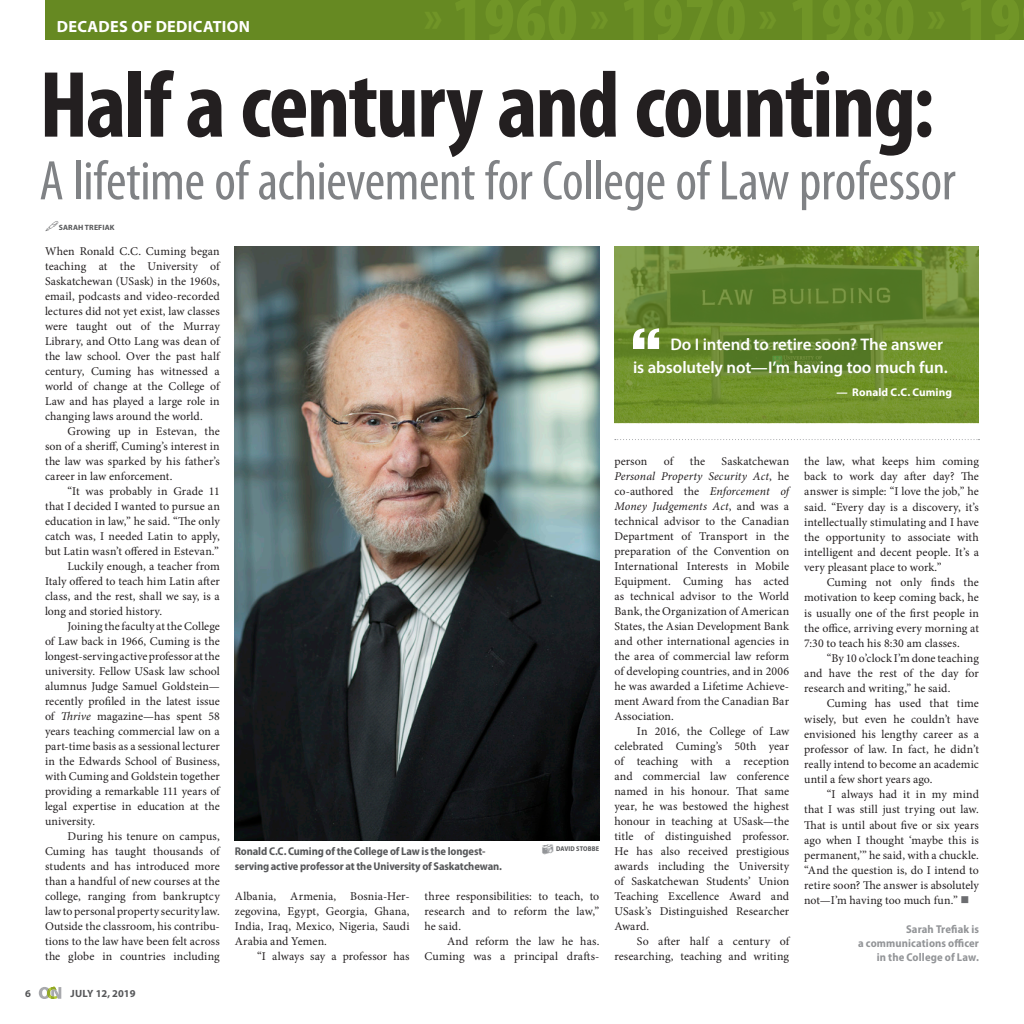
<style>
.page{position:relative;width:1024px;height:1024px;background:#fff}
.page>*{position:absolute;margin:0;border:0;box-sizing:border-box;transform-origin:0 0}
.heading_3{font:700 condensed 95px "Myriad Pro";letter-spacing:-.02em;color:#231f20}
.heading_3-2{font:condensed 56.25px "Myriad Pro";letter-spacing:-.01em;color:#808285}
.t1{font:600 16.88px/22.5px "Myriad Pro";letter-spacing:-.005em;color:#fff;text-align:right}
.t2{font:700 16.25px "Myriad Pro";letter-spacing:.02em;color:#fff}
.Copy{font:11.88px/15px "Minion Pro";letter-spacing:.005em;color:#231f20;text-align:justify}
.photo_caption{font:700 semi-condensed 11.38px/13.9px "Myriad Pro";letter-spacing:.01em;color:#939598;text-align:right}
.photo_caption-2{font:700 semi-condensed 11.25px/15px "Myriad Pro";letter-spacing:-.01em;color:#57585a}
.t3{font:700 11.25px "Myriad Pro";letter-spacing:.01em;color:#fff}
.t4{font:700 10.5px "Myriad Pro";color:#57585a}
.t5{font:700 7.62px "Myriad Pro";letter-spacing:.02em;color:#57585a}
.t6{font:700 semi-condensed 6.88px "Myriad Pro";letter-spacing:.02em;color:#57585a}
.s1{font-style:italic}
.s2{color:#6c6d70}
</style>
<div class="page">
<svg style="left:39px;top:987px;width:22px;height:12px"></svg>
<div style="left:45px;top:0;width:979px;height:41px;background:#668922"></div>
<div style="left:36px;top:40px;width:988px;height:30px;background:#fff"></div>
<img style="left:235px;top:246px;width:364px;height:594px">
<svg style="left:615px;top:439px;width:364px;height:1px"></svg>
<img style="left:614px;top:246px;width:365px;height:177px">
<svg style="left:633px;top:328px;width:26px;height:21px"></svg>
<p class="t2" style="left:69px;top:11px;width:195px">DECADES OF DEDICATION</p>
<p class="t2" style="left:57px;top:16px;width:195px">DECADES OF DEDICATION</p>
<p class="heading_3" style="left:39px;top:46px;width:896px">Half a century and counting:</p>
<p class="heading_3-2" style="left:39px;top:147px;width:918px">A lifetime of achievement for College of Law professor</p>
<p class="t5" style="left:59px;top:222px;width:57px">SARAH TREFIAK</p>
<p class="Copy" style="left:45px;top:244px;width:176px">When Ronald C.C. Cuming began teaching at the University of Saskatchewan (USask) in the 1960s, email, podcasts and video-recorded lectures did not yet exist, law classes were taught out of the Murray Library, and Otto Lang was dean of the law school. Over the past half century, Cuming has witnessed a world of change at the College of Law and has played a large role in changing laws around the world.</p>
<p class="Copy" style="left:45px;top:424px;width:176px;text-indent:23px">Growing up in Estevan, the son of a sheriff, Cuming’s interest in the law was sparked by his father’s career in law enforcement.</p>
<p class="Copy" style="left:45px;top:484px;width:176px;text-indent:23px">“It was probably in Grade 11 that I decided I wanted to pursue an education in law,” he said. “The only catch was, I needed Latin to apply, but Latin wasn’t offered in Estevan.”</p>
<p class="Copy" style="left:45px;top:559px;width:176px;text-indent:23px">Luckily enough, a teacher from Italy offered to teach him Latin after class, and the rest, shall we say, is a long and storied history.</p>
<p class="Copy" style="left:45px;top:619px;width:176px;text-indent:23px">Joining the faculty at the College of Law back in 1966, Cuming is the longest-serving active professor at the university. Fellow USask law school alumnus Judge Samuel Goldstein— recently profiled in the latest issue of <span class="s1">Thrive</span> magazine—has spent 58 years teaching commercial law on a part-time basis as a sessional lecturer in the Edwards School of Business, with Cuming and Goldstein together providing a remarkable 111 years of legal expertise in education at the university.</p>
<p class="Copy" style="left:45px;top:829px;width:176px;text-indent:23px">During his tenure on campus, Cuming has taught thousands of students and has introduced more than a handful of new courses at the college, ranging from bankruptcy law to personal property security law.<br>Outside the classroom, his contribu&shy;tions to the law have been felt across the globe in countries including</p>
<p class="t4" style="left:25px;top:986px;width:7px">6</p>
<p class="t4" style="left:71px;top:986px;width:66px">JULY 12, 2019</p>
<p class="photo_caption-2" style="left:235px;top:844px;width:269px">Ronald C.C. Cuming of the College of Law is the longest&shy;serving active professor at the University of Saskatchewan.</p>
<p class="t6" style="left:556px;top:845px;width:45px">DAVID STOBBE</p>
<p class="Copy" style="left:235px;top:889px;width:176px">Albania, Armenia, Bosnia-Her&shy;zegovina, Egypt, Georgia, Ghana, India, Iraq, Mexico, Nigeria, Saudi Arabia and Yemen.</p>
<p class="Copy" style="left:257px;top:949px;width:154px">“I always say a professor has</p>
<p class="Copy" style="left:425px;top:889px;width:176px">three responsibilities: to teach, to research and to reform the law,” he said.</p>
<p class="Copy" style="left:425px;top:934px;width:176px;text-align:right">And reform the law he has.<br>Cuming was a principal drafts-</p>
<h3 class="t1" style="left:633px;top:333px;width:316px">Do I intend to retire soon? The answer<br>is absolutely not—I’m having too much fun.</h3>
<p class="t3" style="left:836px;top:385px;width:117px">— Ronald C.C. Cuming</p>
<p class="Copy" style="left:614px;top:454px;width:176px;text-indent:107px">Saskatchewan <span class="s1">Personal Property Security Act</span>, he co-authored the <span class="s1">Enforcement of Money Judgements Act</span>, and was a technical advisor to the Canadian Department of Transport in the preparation of the Convention on International Interests in Mobile Equipment. Cuming has acted as technical advisor to the World Bank, the Organization of American States, the Asian Development Bank and other international agencies in the area of commercial law reform of developing countries, and in 2006 he was awarded a Lifetime Achieve&shy;ment Award from the Canadian Bar Association.</p>
<p class="Copy" style="left:614px;top:724px;width:176px;text-indent:23px">In 2016, the College of Law celebrated Cuming’s 50th year of teaching with a reception and commercial law conference named in his honour. That same year, he was bestowed the highest honour in teaching at USask—the title of distinguished professor.<br>He has also received prestigious awards including the University of Saskatchewan Students’ Union Teaching Excellence Award and USask’s Distinguished Researcher Award.</p>
<p class="Copy" style="left:614px;top:934px;width:176px;text-align:right">So after half a century of researching, teaching and writing</p>
<p class="Copy" style="left:614px;top:454px;width:34px">person</p>
<p class="Copy" style="left:664px;top:454px;width:11px">of</p>
<p class="Copy" style="left:690px;top:454px;width:17px">the</p>
<p class="Copy" style="left:804px;top:454px;width:176px">the law, what keeps him coming back to work day after day? The answer is simple: “I love the job,” he said. “Every day is a discovery, it’s intellectually stimulating and I have the opportunity to associate with intelligent and decent people. It’s a very pleasant place to work.”</p>
<p class="Copy" style="left:804px;top:575px;width:176px;text-indent:23px">Cuming not only finds the motivation to keep coming back, he is usually one of the first people in the office, arriving every morning at 7:30 to teach his 8:30 am classes.</p>
<p class="Copy" style="left:804px;top:651px;width:176px;text-indent:23px">“By 10 o’clock I’m done teaching and have the rest of the day for research and writing,” he said.</p>
<p class="Copy" style="left:804px;top:696px;width:176px;text-indent:23px">Cuming has used that time wisely, but even he couldn’t have envisioned his lengthy career as a professor of law. In fact, he didn’t really intend to become an academic until a few short years ago.</p>
<p class="Copy" style="left:804px;top:787px;width:176px;text-indent:23px">“I always had it in my mind that I was still just trying out law.<br>That is until about five or six years ago when I thought ‘maybe this is permanent,’” he said, with a chuckle. “And the question is, do I intend to retire soon? The answer is absolutely not—I’m having too much fun.” <span class="s2">■</span></p>
<p class="photo_caption" style="left:858px;top:922px;width:122px">Sarah Trefiak is<br>a communications officer in the College of Law.</p>
</div>
